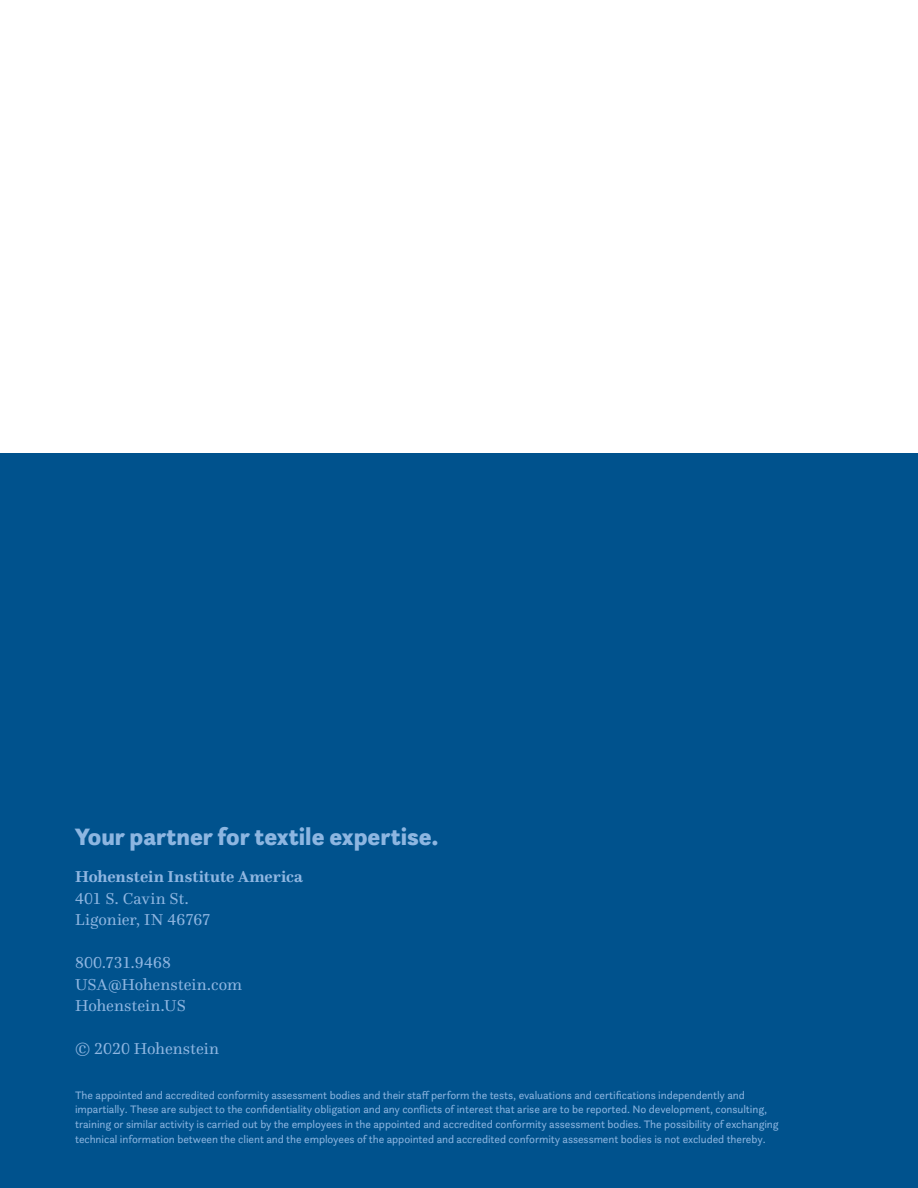
<style>
.page{position:relative;width:918px;height:1188px;background:#fff}
.page>*{position:absolute;margin:0;border:0;box-sizing:border-box;transform-origin:0 0}
.t1{font:900 24.75px "Questa Sans";color:#8db6e1}
.t2{font:16.5px/21.5px "Questa";color:#8fb6e1}
.t3{font:700 16.5px "Questa";letter-spacing:.005em;color:#8fb6e1}
.t4{font:11.25px/14.5px "Questa Sans";letter-spacing:-.005em;color:#8db6e1}
</style>
<div class="page">
<div style="left:0;top:454px;width:918px;height:734px;background:#00528d"></div>
<h1 class="t1" style="left:75px;top:821px;width:365px">Your partner for textile expertise.</h1>
<h2 class="t3" style="left:75px;top:867px;width:229px">Hohenstein Institute America</h2>
<h2 class="t2" style="left:75px;top:887px;width:138px">401 S. Cavin St.<br>Ligonier, IN 46767</h2>
<h2 class="t2" style="left:75px;top:952px;width:168px">800.731.9468<br>USA@Hohenstein.com<br>Hohenstein.US</h2>
<h2 class="t2" style="left:75px;top:1038px;width:146px">© 2020 Hohenstein</h2>
<p class="t4" style="left:75px;top:1087px;width:705px">The appointed and accredited conformity assessment bodies and their staff perform the tests, evaluations and certifications independently and impartially. These are subject to the confidentiality obligation and any conflicts of interest that arise are to be reported. No development, consulting, training or similar activity is carried out by the employees in the appointed and accredited conformity assessment bodies. The possibility of exchanging technical information between the client and the employees of the appointed and accredited conformity assessment bodies is not excluded thereby.</p>
</div>
